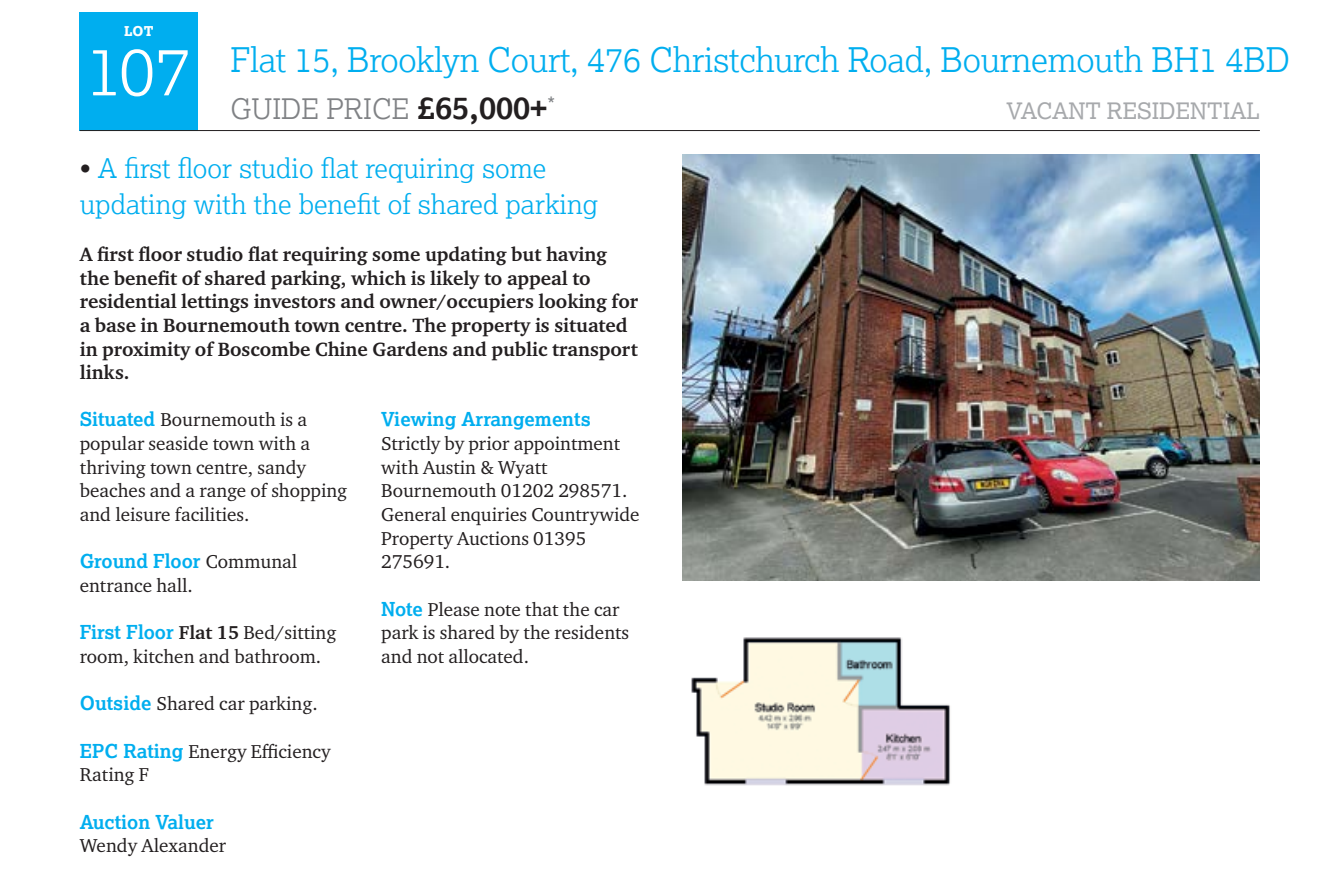
<style>
.page{position:relative;width:1339px;height:878px;background:#fff}
.page>*{position:absolute;margin:0;border:0;box-sizing:border-box;transform-origin:0 0}
.t1{font:300 67.5px "Lexia";color:#fff}
.t2{font:300 33.75px "Lexia";letter-spacing:-.01em;color:#00aeef}
.t3{font:300 28.12px "Lexia";color:#808285}
.t4{font:300 27px/35.3px "Lexia";color:#00aeef}
.t5{font:22.5px "Lexia";color:#a7a9ac}
.t6{font:20.25px "Lexia";color:#808285}
.t7{font:700 19.8px/23.6px "Charter ITC Pro";color:#231f20}
.t8{font:19.12px/23.6px "Charter ITC Pro";color:#231f20}
.t9{font:700 19.12px "Lexia";color:#00aeef}
.t10{font:800 13.5px "Lexia";color:#fff}
.s1{font-weight:700;font-size:31.5px;color:#231f20}
.s2{color:#231f20}
.s3{font-family:"Lexia";font-weight:700;color:#00aeef}
.s4{font-family:"Charter ITC Pro";font-weight:400;color:#231f20}
.s5{font-weight:700}
</style>
<div class="page">
<div style="left:80px;top:13px;width:118px;height:118px;background:#00aeef"></div>
<hr style="left:80px;top:130px;width:1180px;height:1px;background:#231f20">
<img style="left:682px;top:154px;width:578px;height:426px">
<img style="left:691px;top:637px;width:259px;height:149px">
<p class="t10" style="left:124px;top:23px;width:31px">LOT</p>
<h1 class="t1" style="left:86px;top:28px;width:107px">107</h1>
<h2 class="t2" style="left:230px;top:38px;width:1061px">Flat 15, Brooklyn Court, 476 Christchurch Road, Bournemouth BH1 4BD</h2>
<h3 class="t3" style="left:230px;top:91px;width:318px">GUIDE PRICE <span class="s1">£65,000+</span></h3>
<p class="t5" style="left:1006px;top:97px;width:255px">VACANT RESIDENTIAL</p>
<p class="t6" style="left:547px;top:92px;width:9px">*</p>
<h3 class="t4" style="left:80px;top:150px;width:520px"><span class="s2">•</span> A first floor studio flat requiring some updating with the benefit of shared parking</h3>
<p class="t7" style="left:80px;top:242px;width:560px">A first floor studio flat requiring some updating but having the benefit of shared parking, which is likely to appeal to residential lettings investors and owner/occupiers looking for a base in Bournemouth town centre. The property is situated in proximity of Boscombe Chine Gardens and public transport links.</p>
<p class="t8" style="left:80px;top:407px;width:269px"><span class="s3">Situated</span> Bournemouth is a popular seaside town with a thriving town centre, sandy beaches and a range of shopping and leisure facilities.</p>
<p class="t9" style="left:80px;top:549px;width:219px">Ground Floor <span class="s4">Communal</span></p>
<p class="t8" style="left:80px;top:573px;width:115px">entrance hall.</p>
<p class="t8" style="left:80px;top:620px;width:258px"><span class="s3">First Floor</span> <span class="s5">Flat 15</span> Bed/sitting room, kitchen and bathroom.</p>
<p class="t8" style="left:80px;top:691px;width:239px"><span class="s3">Outside</span> Shared car parking.</p>
<p class="t8" style="left:80px;top:738px;width:252px"><span class="s3">EPC Rating</span> Energy Efficiency<br>Rating F</p>
<p class="t9" style="left:80px;top:809px;width:136px">Auction Valuer</p>
<p class="t8" style="left:80px;top:833px;width:148px">Wendy Alexander</p>
<p class="t9" style="left:381px;top:407px;width:211px">Viewing Arrangements</p>
<p class="t8" style="left:381px;top:431px;width:260px">Strictly by prior appointment with Austin &amp; Wyatt<br>Bournemouth 01202 298571.<br>General enquiries Countrywide<br>Property Auctions 01395<br>275691.</p>
<p class="t8" style="left:381px;top:596px;width:250px"><span class="s3">Note</span> Please note that the car park is shared by the residents and not allocated.</p>
</div>
